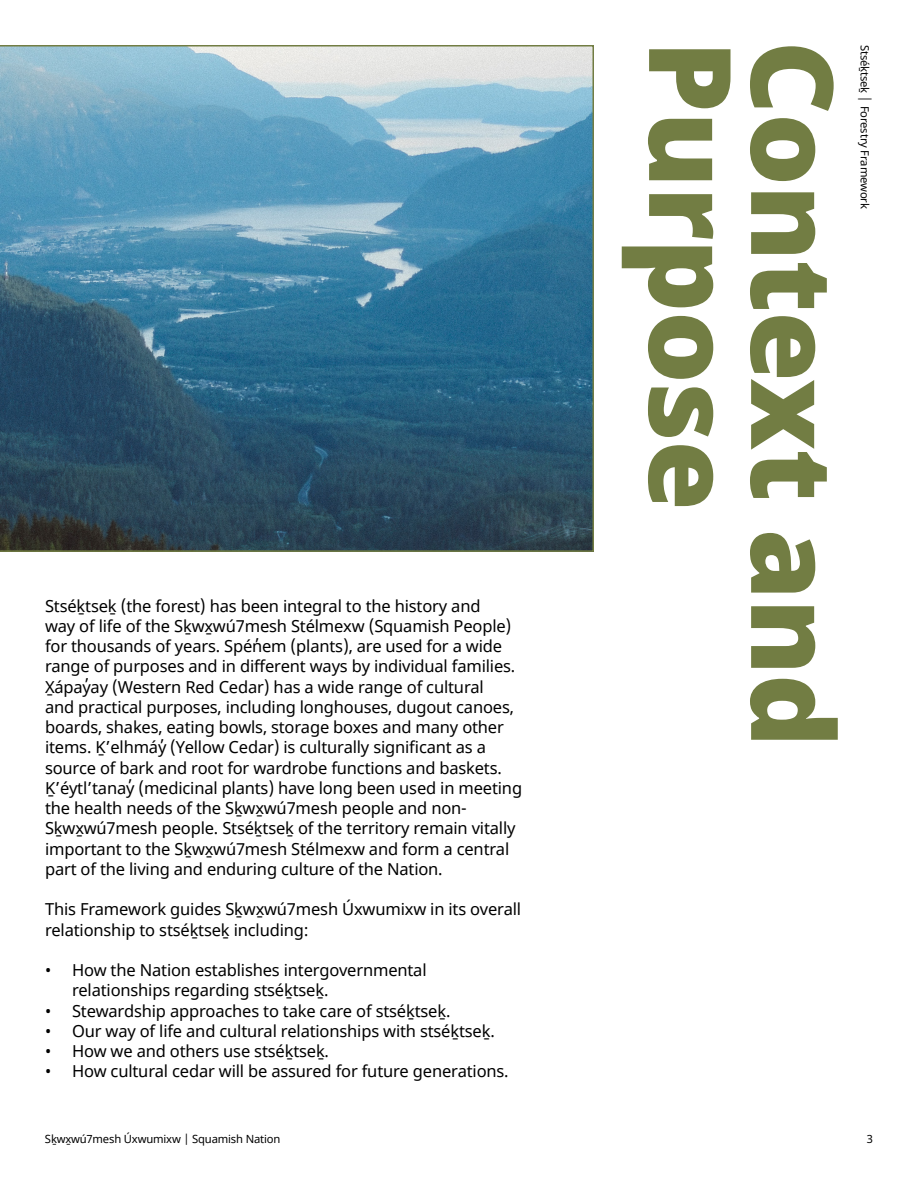
<style>
.page{position:relative;width:918px;height:1188px;background:#fff}
.page>*{position:absolute;margin:0;border:0;box-sizing:border-box;transform-origin:0 0}
.t1{font:900 114px "Noto Sans";letter-spacing:-.01em;color:#727d43}
.t2{font:16.5px/20.2px "Noto Sans";letter-spacing:-.01em;color:#000}
.t3{font:11.25px "Noto Sans";letter-spacing:-.015em;color:#000}
</style>
<div class="page">
<svg style="left:0;top:45px;width:594px;height:507px;background:#4c7c96"></svg>
<p class="t2" style="left:45px;top:596px;width:479px">Stséḵtseḵ (the forest) has been integral to the history and<br>way of life of the Sḵwx̱wú7mesh Stélmexw (Squamish People) for thousands of years. Spén̓ em (plants), are used for a wide range of purposes and in different ways by individual families.<br>X̱ápay̓ay (Western Red Cedar) has a wide range of cultural<br>and practical purposes, including longhouses, dugout canoes, boards, shakes, eating bowls, storage boxes and many other items. Ḵ’elhmáy̓ (Yellow Cedar) is culturally significant as a source of bark and root for wardrobe functions and baskets.<br>Ḵ’éytl’tanay̓ (medicinal plants) have long been used in meeting the health needs of the Sḵwx̱wú7mesh people and non-Sḵwx̱wú7mesh people. Stséḵtseḵ of the territory remain vitally important to the Sḵwx̱wú7mesh Stélmexw and form a central part of the living and enduring culture of the Nation.</p>
<p class="t2" style="left:45px;top:900px;width:478px">This Framework guides Sḵwx̱wú7mesh Úxwumixw in its overall relationship to stséḵtseḵ including:</p>
<p class="t2" style="left:72px;top:961px;width:356px;text-indent:-27px">• How the Nation establishes intergovernmental relationships regarding stséḵtseḵ.</p>
<p class="t2" style="left:45px;top:1001px;width:407px">• Stewardship approaches to take care of stséḵtseḵ.</p>
<p class="t2" style="left:45px;top:1021px;width:451px">• Our way of life and cultural relationships with stséḵtseḵ.</p>
<p class="t2" style="left:45px;top:1042px;width:286px">• How we and others use stséḵtseḵ.</p>
<p class="t2" style="left:45px;top:1062px;width:465px">• How cultural cedar will be assured for future generations.</p>
<h1 class="t1" style="left:777px;top:40px;width:472px;rotate:90deg">Purpose</h1>
<h1 class="t1" style="left:879px;top:40px;width:708px;rotate:90deg">Context and</h1>
<p class="t3" style="left:873px;top:45px;width:165px;rotate:90deg">Stséḵtseḵ │ Forestry Framework</p>
<p class="t3" style="left:45px;top:1131px;width:237px">Sḵwx̱wú7mesh Úxwumixw | Squamish Nation</p>
<p class="t3" style="left:867px;top:1131px;width:8px">3</p>
</div>
